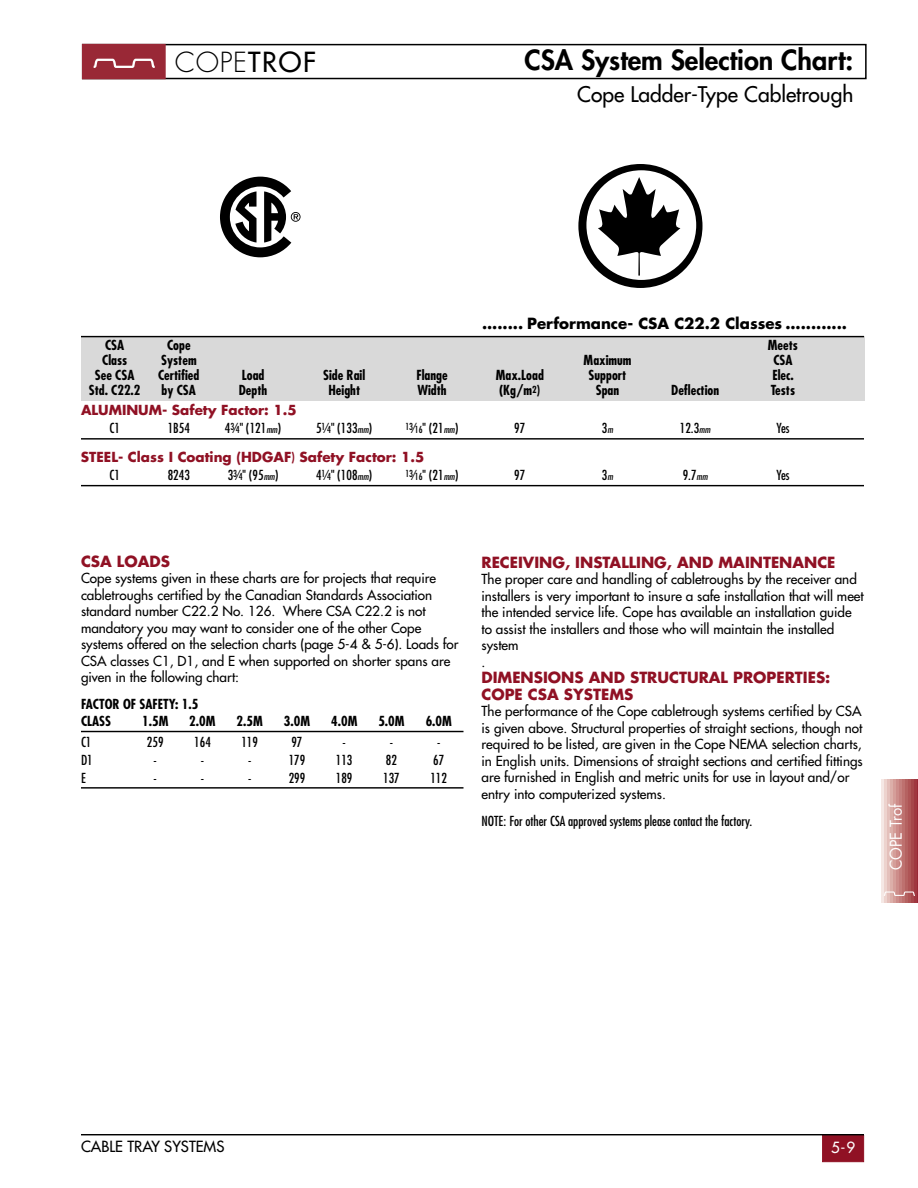
<style>
.page{position:relative;width:918px;height:1188px;background:#fff}
.page>*{position:absolute;margin:0;border:0;box-sizing:border-box;transform-origin:0 0}
.t1{font:800 27px "Futura";color:#000}
.t2{font:300 27px "Futura";color:#000}
.t3{font:21px "Futura";color:#000}
.t4{font:15.9px "Futura";color:#fff;scale:.93 1}
.t5{font:700 15px/16.4px "Futura";color:#901124}
.t6{font:700 15px "Futura";color:#000}
.t7{font:15px "Futura";color:#000}
.t8{font:15px "Futura";color:#fff}
.t9{font:13.5px/16.5px "Futura";color:#000}
.t10{font:condensed 13.5px "Futura";color:#000}
.t11{font:700 condensed 13.5px/17.1px "Futura";color:#000}
.t12{font:700 13.5px/18.3px "Futura";color:#901124}
.s1{font-weight:400}
.s2{font-size:9.45px}
.s3{font-style:italic;font-size:9.45px}
.s4{font-weight:400;font-stretch:condensed}
.s5{font-weight:400;font-stretch:condensed;color:#000}
.s6{font-stretch:condensed}
</style>
<div class="page">
<hr style="left:881px;top:779px;width:3px;height:123px;background:#f5e8e5">
<hr style="left:884px;top:779px;width:3px;height:123px;background:#edd3ce">
<hr style="left:887px;top:779px;width:3px;height:123px;background:#e4c0bb">
<hr style="left:890px;top:779px;width:3px;height:123px;background:#dcafa9">
<hr style="left:893px;top:779px;width:3px;height:123px;background:#d59e99">
<hr style="left:896px;top:779px;width:3px;height:123px;background:#cd8d8a">
<svg style="left:899px;top:779px;width:4px;height:123px"></svg>
<hr style="left:903px;top:779px;width:3px;height:123px;background:#be716f">
<hr style="left:906px;top:779px;width:3px;height:123px;background:#b56261">
<hr style="left:909px;top:779px;width:3px;height:123px;background:#af5556">
<hr style="left:912px;top:779px;width:3px;height:123px;background:#a6464a">
<hr style="left:915px;top:779px;width:3px;height:123px;background:#a03740">
<svg style="left:884px;top:891px;width:31px;height:5px"></svg>
<div style="left:82px;top:44px;width:785px;height:35px;border:2px solid #000"></div>
<div style="left:82px;top:44px;width:84px;height:35px;background:#992836"></div>
<svg style="left:94px;top:59px;width:61px;height:9px"></svg>
<div style="left:822px;top:1135px;width:42px;height:27px;background:#901124;border:1px solid #901124"></div>
<hr style="left:81px;top:1134px;width:783px;height:1px;background:#000">
<div style="left:81px;top:337px;width:784px;height:64px;background:#d9d9d9"></div>
<hr style="left:81px;top:336px;width:783px;height:1px;background:#000">
<hr style="left:81px;top:438px;width:783px;height:2px;background:#000">
<hr style="left:81px;top:485px;width:783px;height:1px;background:#000">
<hr style="left:81px;top:731px;width:383px;height:1px;background:#000">
<hr style="left:81px;top:787px;width:383px;height:2px;background:#000">
<svg style="left:578px;top:164px;width:125px;height:124px"></svg>
<svg style="left:220px;top:177px;width:81px;height:80px"></svg>
<h1 class="t2" style="left:175px;top:50px;width:143px">COPE<span class="s1">TROF</span></h1>
<h1 class="t1" style="left:525px;top:47px;width:330px">CSA System Selection Chart:</h1>
<h2 class="t3" style="left:577px;top:84px;width:278px">Cope Ladder-Type Cabletrough</h2>
<p class="t6" style="left:482px;top:317px;width:367px">........ Performance- CSA C22.2 Classes ............</p>
<p class="t11" style="left:105px;top:338px;width:21px">CSA</p>
<p class="t11" style="left:167px;top:338px;width:25px">Cope</p>
<p class="t11" style="left:768px;top:338px;width:32px">Meets</p>
<p class="t11" style="left:102px;top:353px;width:26px">Class</p>
<p class="t11" style="left:161px;top:353px;width:37px">System</p>
<p class="t11" style="left:584px;top:353px;width:50px">Maximum</p>
<p class="t11" style="left:774px;top:353px;width:21px">CSA</p>
<p class="t11" style="left:95px;top:368px;width:41px">See CSA</p>
<p class="t11" style="left:158px;top:368px;width:43px">Certified</p>
<p class="t11" style="left:242px;top:368px;width:24px">Load</p>
<p class="t11" style="left:323px;top:368px;width:44px">Side Rail</p>
<p class="t11" style="left:416px;top:368px;width:33px">Flange</p>
<p class="t11" style="left:496px;top:368px;width:50px">Max.Load</p>
<p class="t11" style="left:589px;top:368px;width:39px">Support</p>
<p class="t11" style="left:772px;top:368px;width:23px">Elec.</p>
<p class="t11" style="left:89px;top:383px;width:53px">Std. C22.2</p>
<p class="t11" style="left:162px;top:383px;width:36px">by CSA</p>
<p class="t11" style="left:239px;top:383px;width:30px">Depth</p>
<p class="t11" style="left:329px;top:383px;width:33px">Height</p>
<p class="t11" style="left:417px;top:383px;width:31px">Width</p>
<p class="t11" style="left:499px;top:383px;width:43px">(Kg/m<sup>2</sup><span class="s1">)</span></p>
<p class="t11" style="left:596px;top:383px;width:25px">Span</p>
<p class="t11" style="left:671px;top:383px;width:50px">Deflection</p>
<p class="t11" style="left:771px;top:383px;width:26px">Tests</p>
<p class="t12" style="left:81px;top:402px;width:217px">ALUMINUM- Safety Factor: 1.5</p>
<p class="t10" style="left:109px;top:422px;width:12px">C1</p>
<p class="t10" style="left:168px;top:422px;width:24px">1B54</p>
<p class="t10" style="left:225px;top:422px;width:58px">4<sup>3</sup>⁄<span class="s2">4</span>" (121<span class="s3">mm</span>)</p>
<p class="t10" style="left:316px;top:422px;width:58px">5<sup>1</sup>⁄<span class="s2">4</span>" (133<span class="s3">mm</span>)</p>
<p class="t10" style="left:405px;top:422px;width:55px"><sup>13</sup>⁄<span class="s2">16</span>" (21<span class="s3">mm</span>)</p>
<p class="t10" style="left:514px;top:422px;width:13px">97</p>
<p class="t10" style="left:602px;top:422px;width:14px">3<span class="s3">m</span></p>
<p class="t10" style="left:680px;top:422px;width:34px">12.3<span class="s3">mm</span></p>
<p class="t10" style="left:776px;top:422px;width:15px">Yes</p>
<p class="t12" style="left:109px;top:448px;width:316px;text-indent:-28px">STEEL- Class I Coating (HDGAF<span class="s4">)</span> Safety Factor: 1.5<br><span class="s5">C1</span></p>
<p class="t10" style="left:168px;top:469px;width:24px">8243</p>
<p class="t10" style="left:228px;top:469px;width:52px">3<sup>3</sup>⁄<span class="s2">4</span>" (95<span class="s3">mm</span>)</p>
<p class="t10" style="left:316px;top:469px;width:58px">4<sup>1</sup>⁄<span class="s2">4</span>" (108<span class="s3">mm</span>)</p>
<p class="t10" style="left:405px;top:469px;width:55px"><sup>13</sup>⁄<span class="s2">16</span>" (21<span class="s3">mm</span>)</p>
<p class="t10" style="left:514px;top:469px;width:13px">97</p>
<p class="t10" style="left:602px;top:469px;width:14px">3<span class="s3">m</span></p>
<p class="t10" style="left:683px;top:469px;width:28px">9.7<span class="s3">mm</span></p>
<p class="t10" style="left:776px;top:469px;width:15px">Yes</p>
<p class="t5" style="left:81px;top:554px;width:90px">CSA LOADS</p>
<p class="t9" style="left:81px;top:571px;width:379px">Cope systems given in these charts are for projects that require cabletroughs certified by the Canadian Standards Association standard number C22.2 No. 126. Where CSA C22.2 is not mandatory you may want to consider one of the other Cope systems offered on the selection charts (page 5-4 &amp; 5-6<span class="s6">)</span>. Loads for CSA classes C1, D1, and E when supported on shorter spans are given in the following chart:</p>
<p class="t11" style="left:81px;top:697px;width:119px">FACTOR OF SAFETY: 1.5<br>CLASS</p>
<p class="t11" style="left:142px;top:714px;width:28px">1.5M</p>
<p class="t11" style="left:189px;top:714px;width:28px">2.0M</p>
<p class="t11" style="left:237px;top:714px;width:28px">2.5M</p>
<p class="t11" style="left:284px;top:714px;width:28px">3.0M</p>
<p class="t11" style="left:331px;top:714px;width:28px">4.0M</p>
<p class="t11" style="left:378px;top:714px;width:28px">5.0M</p>
<p class="t11" style="left:426px;top:714px;width:28px">6.0M</p>
<p class="t10" style="left:81px;top:736px;width:12px">C1</p>
<p class="t10" style="left:147px;top:736px;width:18px">259</p>
<p class="t10" style="left:194px;top:736px;width:18px">164</p>
<p class="t10" style="left:241px;top:736px;width:18px">119</p>
<p class="t10" style="left:291px;top:736px;width:13px">97</p>
<p class="t10" style="left:343px;top:736px;width:5px">-</p>
<p class="t10" style="left:390px;top:736px;width:5px">-</p>
<p class="t10" style="left:437px;top:736px;width:5px">-</p>
<p class="t10" style="left:81px;top:754px;width:13px">D1</p>
<p class="t10" style="left:154px;top:754px;width:5px">-</p>
<p class="t10" style="left:201px;top:754px;width:5px">-</p>
<p class="t10" style="left:248px;top:754px;width:5px">-</p>
<p class="t10" style="left:289px;top:754px;width:18px">179</p>
<p class="t10" style="left:336px;top:754px;width:18px">113</p>
<p class="t10" style="left:386px;top:754px;width:13px">82</p>
<p class="t10" style="left:433px;top:754px;width:13px">67</p>
<p class="t10" style="left:81px;top:771px;width:6px">E</p>
<p class="t10" style="left:154px;top:771px;width:5px">-</p>
<p class="t10" style="left:201px;top:771px;width:5px">-</p>
<p class="t10" style="left:248px;top:771px;width:5px">-</p>
<p class="t10" style="left:289px;top:771px;width:18px">299</p>
<p class="t10" style="left:336px;top:771px;width:18px">189</p>
<p class="t10" style="left:383px;top:771px;width:18px">137</p>
<p class="t10" style="left:430px;top:771px;width:18px">112</p>
<p class="t5" style="left:482px;top:555px;width:356px">RECEIVING, INSTALLING, AND MAINTENANCE</p>
<p class="t9" style="left:482px;top:572px;width:384px">The proper care and handling of cabletroughs by the receiver and installers is very important to insure a safe installation that will meet the intended service life. Cope has available an installation guide to assist the installers and those who will maintain the installed system<br>.</p>
<p class="t5" style="left:482px;top:671px;width:350px">DIMENSIONS AND STRUCTURAL PROPERTIES:<br>COPE CSA SYSTEMS</p>
<p class="t9" style="left:482px;top:704px;width:383px">The performance of the Cope cabletrough systems certified by CSA is given above. Structural properties of straight sections, though not required to be listed, are given in the Cope NEMA selection charts, in English units. Dimensions of straight sections and certified fittings are furnished in English and metric units for use in layout and/or entry into computerized systems.</p>
<p class="t10" style="left:482px;top:814px;width:272px">NOTE: For other CSA approved systems please contact the factory.</p>
<p class="t4" style="left:889px;top:870px;width:73px;rotate:-90deg">COPE Trof</p>
<p class="t7" style="left:81px;top:1139px;width:145px">CABLE TRAY SYSTEMS</p>
<p class="t8" style="left:831px;top:1140px;width:25px">5-9</p>
</div>
